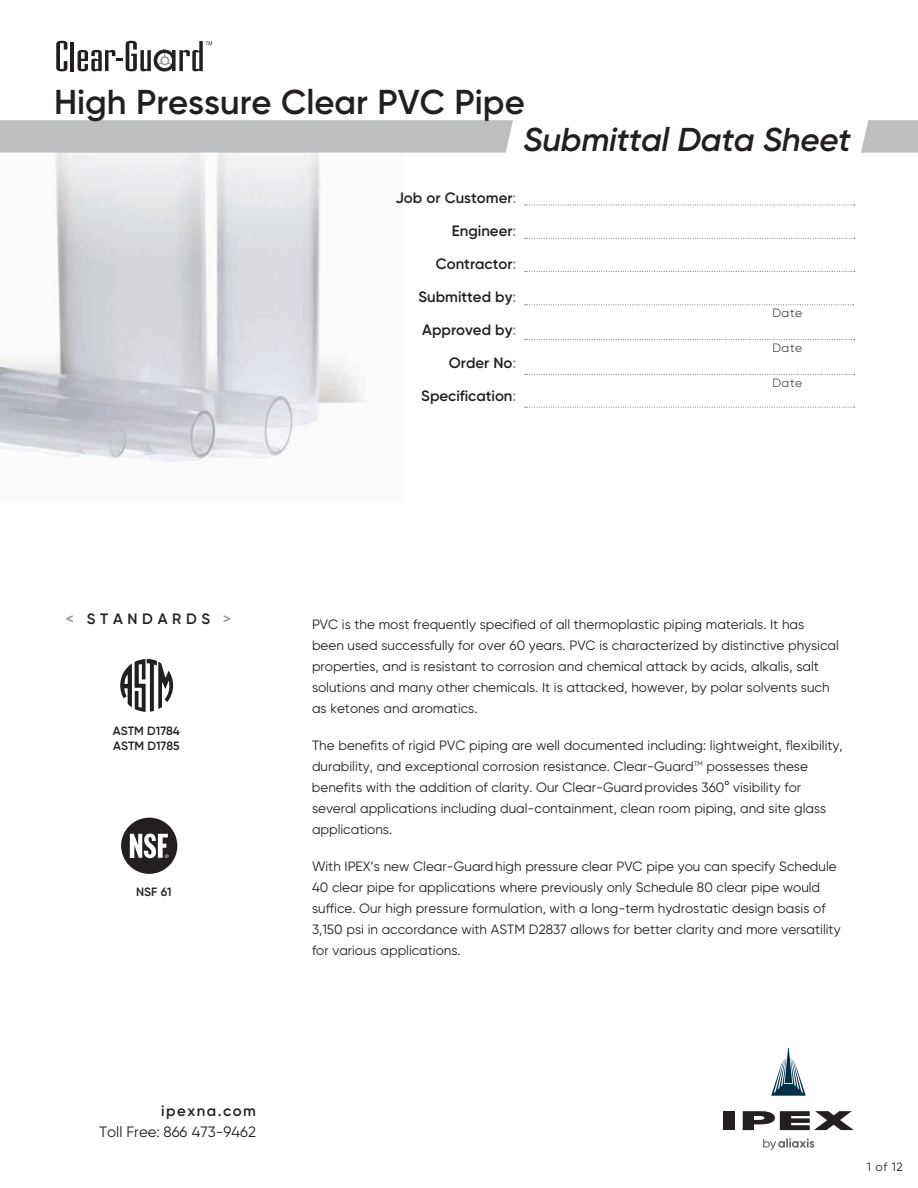
<style>
.page{position:relative;width:918px;height:1188px;background:#fff}
.page>*{position:absolute;margin:0;border:0;box-sizing:border-box;transform-origin:0 0}
.t1{font:600 34.5px "Gilroy";color:#231f20}
.t2{font:italic 600 33px "Gilroy";letter-spacing:-.01em;color:#231f20}
.t3{font:600 15px "Gilroy";color:#231f20}
.t4{font:15px "Gilroy";color:#231f20}
.t5{font:600 15px "Gilroy";letter-spacing:.31em;color:#231f20}
.t6{font:600 15px "Gilroy";letter-spacing:.1em;color:#231f20}
.t7{font:13.5px/21px "Gilroy";color:#231f20}
.t8{font:600 12px/14.4px "Gilroy";color:#231f20}
.t9{font:300 12px "Gilroy";letter-spacing:.05em;color:#231f20}
.t10{font:12px "Gilroy";color:#231f20}
.s1{color:#949698}
</style>
<div class="page">
<img style="left:0;top:153px;width:365px;height:309px">
<svg style="left:861px;top:120px;width:57px;height:33px;background:#c1c3c5"></svg>
<div style="left:0;top:120px;width:513px;height:33px;background:#bcbec0"></div>
<svg style="left:525px;top:205px;width:330px;height:1px"></svg>
<svg style="left:525px;top:238px;width:330px;height:1px"></svg>
<svg style="left:525px;top:271px;width:330px;height:1px"></svg>
<svg style="left:525px;top:304px;width:329px;height:1px"></svg>
<svg style="left:525px;top:339px;width:330px;height:1px"></svg>
<svg style="left:525px;top:374px;width:330px;height:1px"></svg>
<svg style="left:525px;top:407px;width:330px;height:1px"></svg>
<svg style="left:56px;top:41px;width:11px;height:30px"></svg>
<svg style="left:78px;top:41px;width:134px;height:30px"></svg>
<hr style="left:71px;top:42px;width:3px;height:29px;background:#231f20">
<svg style="left:120px;top:659px;width:53px;height:53px"></svg>
<svg style="left:121px;top:818px;width:56px;height:56px"></svg>
<div style="left:724px;top:1111px;width:11px;height:19px;background:#231f20"></div>
<svg style="left:743px;top:1111px;width:111px;height:19px"></svg>
<svg style="left:771px;top:1048px;width:35px;height:48px"></svg>
<svg style="left:763px;top:1139px;width:51px;height:11px"></svg>
<h1 class="t1" style="left:54px;top:81px;width:472px">High Pressure Clear PVC Pipe</h1>
<h2 class="t2" style="left:523px;top:119px;width:329px">Submittal Data Sheet</h2>
<p class="t3" style="left:396px;top:189px;width:122px">Job or Customer<span class="s1">:</span></p>
<p class="t3" style="left:452px;top:222px;width:66px">Engineer<span class="s1">:</span></p>
<p class="t3" style="left:436px;top:255px;width:82px">Contractor<span class="s1">:</span></p>
<p class="t3" style="left:419px;top:288px;width:99px">Submitted by<span class="s1">:</span></p>
<p class="t3" style="left:422px;top:321px;width:96px">Approved by<span class="s1">:</span></p>
<p class="t3" style="left:449px;top:354px;width:69px">Order No<span class="s1">:</span></p>
<p class="t3" style="left:421px;top:387px;width:97px">Specification<span class="s1">:</span></p>
<p class="t9" style="left:772px;top:306px;width:31px">Date</p>
<p class="t9" style="left:772px;top:341px;width:31px">Date</p>
<p class="t9" style="left:772px;top:376px;width:31px">Date</p>
<p class="t5" style="left:66px;top:610px;width:167px"><span class="s1">&lt;</span> STANDARDS <span class="s1">&gt;</span></p>
<p class="t8" style="left:113px;top:724px;width:68px">ASTM D1784<br>ASTM D1785</p>
<p class="t8" style="left:136px;top:884px;width:37px">NSF 61</p>
<p class="t7" style="left:312px;top:613px;width:528px">PVC is the most frequently specified of all thermoplastic piping materials. It has been used successfully for over 60 years. PVC is characterized by distinctive physical properties, and is resistant to corrosion and chemical attack by acids, alkalis, salt solutions and many other chemicals. It is attacked, however, by polar solvents such as ketones and aromatics.</p>
<p class="t7" style="left:312px;top:735px;width:532px">The benefits of rigid PVC piping are well documented including: lightweight, flexibility, durability, and exceptional corrosion resistance. Clear-Guard<sup>TM</sup> possesses these benefits with the addition of clarity. Our Clear-Guardprovides 360° visibility for several applications including dual-containment, clean room piping, and site glass applications.</p>
<p class="t7" style="left:312px;top:856px;width:530px">With IPEX’s new Clear-Guardhigh pressure clear PVC pipe you can specify Schedule 40 clear pipe for applications where previously only Schedule 80 clear pipe would suffice. Our high pressure formulation, with a long-term hydrostatic design basis of 3,150 psi in accordance with ASTM D2837 allows for better clarity and more versatility for various applications.</p>
<p class="t6" style="left:161px;top:1102px;width:96px">ipexna.com</p>
<p class="t4" style="left:99px;top:1123px;width:158px">Toll Free: 866 473-9462</p>
<p class="t10" style="left:867px;top:1160px;width:37px">1 of 12</p>
</div>
